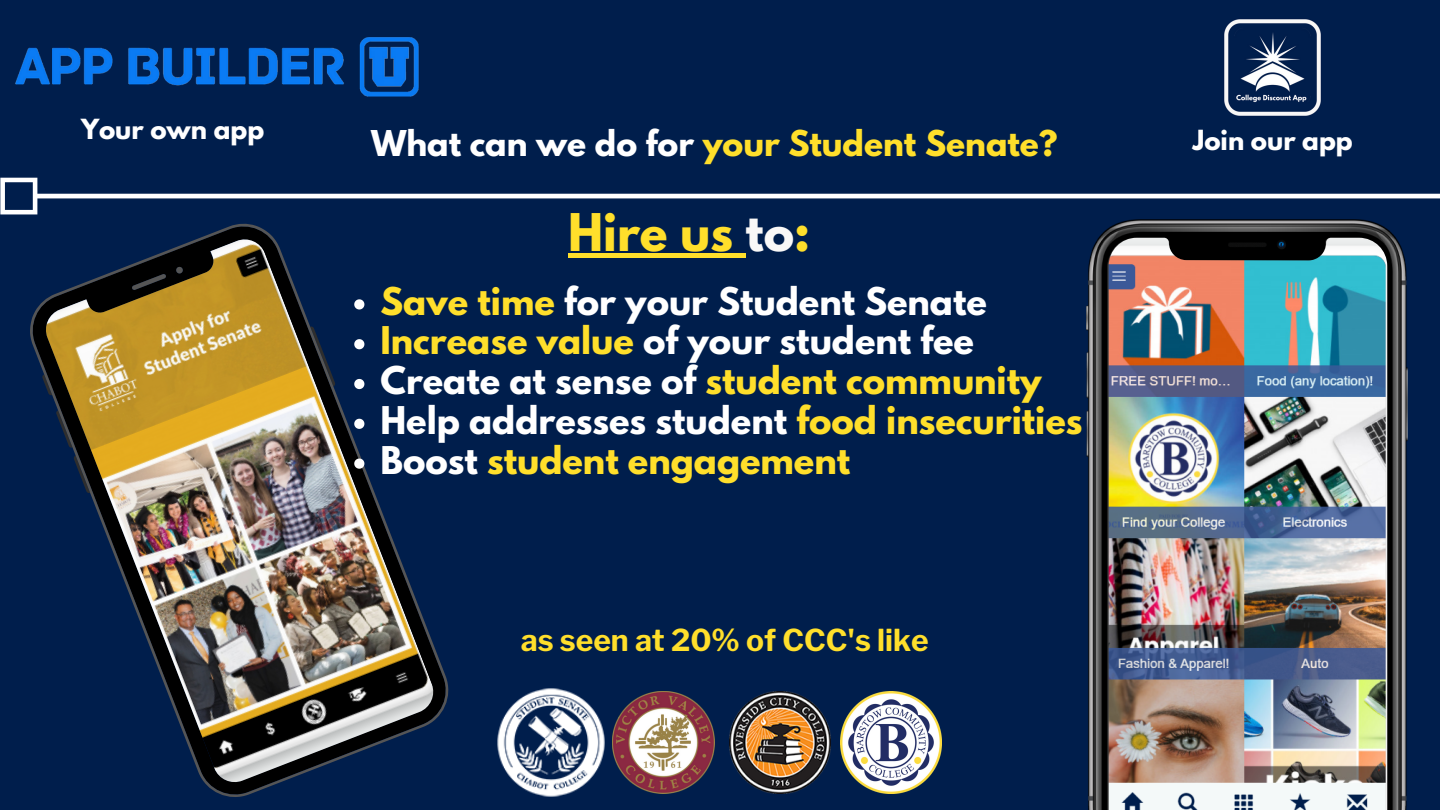
<style>
.page{position:relative;width:1440px;height:810px;background:#001e4c}
.page>*{position:absolute;margin:0;border:0;box-sizing:border-box;transform-origin:0 0}
.t1{font:700 46px "League Spartan";color:#ffdf2b}
.t2{font:700 33.9px "League Spartan";color:#fff}
.t3{font:700 33.9px "League Spartan";color:#ffdf2b}
.t4{font:700 31.5px "League Spartan";color:#ffdf2b}
.t5{font:700 30px "Libre Franklin";color:#ffdf2b}
.t6{font:700 24.6px "League Spartan";color:#fff}
.s1{color:#fff}
.s2{color:#f9f8f7}
.s3{color:#ffdf2b}
</style>
<div class="page">
<img style="left:15px;top:37px;width:404px;height:60px">
<img style="left:1087px;top:219px;width:321px;height:591px">
<img style="left:1109px;top:238px;width:278px;height:572px">
<img style="left:1224px;top:19px;width:97px;height:97px">
<img style="left:497px;top:688px;width:108px;height:109px">
<svg style="left:0;top:178px;width:1440px;height:36px"></svg>
<img style="left:19px;top:212px;width:441px;height:585px">
<img style="left:613px;top:692px;width:101px;height:101px">
<img style="left:730px;top:692px;width:101px;height:101px">
<img style="left:841px;top:692px;width:101px;height:101px">
<svg style="left:354px;top:299px;width:10px;height:10px"></svg>
<svg style="left:354px;top:339px;width:10px;height:10px"></svg>
<svg style="left:354px;top:379px;width:10px;height:10px"></svg>
<svg style="left:354px;top:419px;width:10px;height:10px"></svg>
<svg style="left:354px;top:459px;width:10px;height:10px"></svg>
<div style="left:568px;top:253px;width:178px;height:5px;background:#ffdf2b"></div>
<p class="t6" style="left:81px;top:117px;width:185px">Your own app</p>
<p class="t4" style="left:371px;top:128px;width:688px"><span class="s1">What can we do for</span> your Student Senate?</p>
<p class="t6" style="left:1193px;top:128px;width:161px">Join our app</p>
<p class="t1" style="left:568px;top:209px;width:244px">Hire us <span class="s2">to</span>:</p>
<p class="t2" style="left:381px;top:284px;width:608px"><span class="s3">Save time</span> for your Student Senate</p>
<p class="t2" style="left:381px;top:324px;width:595px"><span class="s3">Increase value</span> of your student fee</p>
<p class="t3" style="left:381px;top:364px;width:663px"><span class="s1">Create at sense of</span> student community</p>
<p class="t2" style="left:381px;top:403px;width:704px">Help addresses student <span class="s3">food insecurities</span></p>
<p class="t3" style="left:381px;top:443px;width:471px"><span class="s1">Boost</span> student engagement</p>
<p class="t5" style="left:521px;top:622px;width:409px">as seen at 20% of CCC's like</p>
</div>
